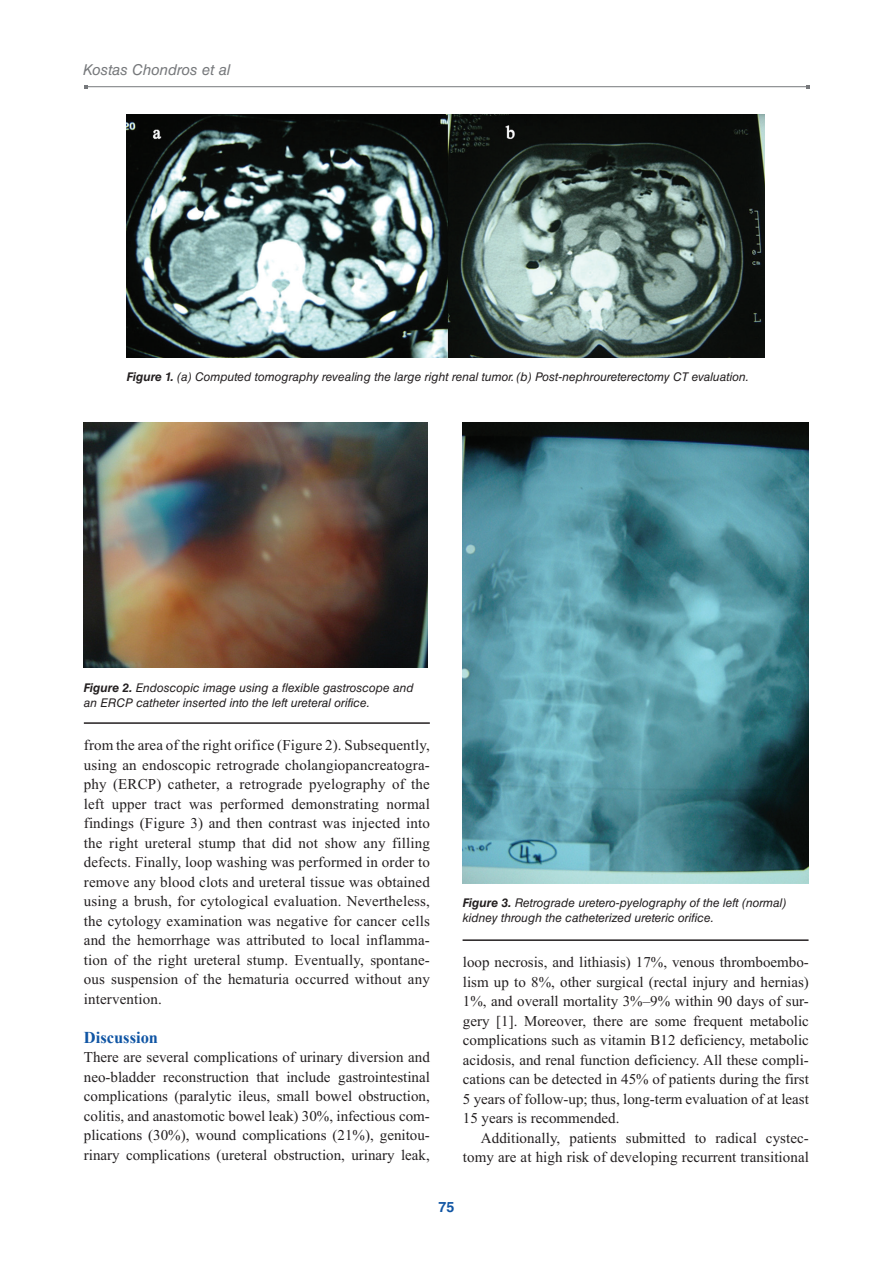
<style>
.page{position:relative;width:893px;height:1263px;background:#fff}
.page>*{position:absolute;margin:0;border:0;box-sizing:border-box;transform-origin:0 0}
.t1{font:700 16.5px "Times New Roman";color:#1055a4}
.t2{font:15px/19.5px "Times New Roman";letter-spacing:.005em;color:#231f20;text-align:justify}
.t3{font:italic 15px "Helvetica LT Std";color:#76787b}
.t4{font:700 14.25px "Helvetica LT Std";color:#1055a4}
.t5{font:italic 12px/14.4px "Helvetica LT Std";color:#231f20}
.s1{font-weight:700}
</style>
<div class="page">
<hr style="left:86px;top:86px;width:721px;height:1px;background:#76787b">
<hr style="left:84px;top:722px;width:346px;height:2px;background:#231f20">
<img style="left:127px;top:114px;width:638px;height:243px">
<img style="left:84px;top:422px;width:343px;height:246px">
<img style="left:463px;top:422px;width:345px;height:461px">
<hr style="left:463px;top:939px;width:345px;height:2px;background:#231f20">
<p class="t3" style="left:83px;top:61px;width:149px">Kostas Chondros et al</p>
<p class="t5" style="left:127px;top:369px;width:624px"><span class="s1">Figure 1.</span> (a) Computed tomography revealing the large right renal tumor. (b) Post-nephroureterectomy CT evaluation.</p>
<p class="t5" style="left:84px;top:681px;width:332px"><span class="s1">Figure 2.</span> Endoscopic image using a flexible gastroscope and an ERCP catheter inserted into the left ureteral orifice.</p>
<p class="t2" style="left:84px;top:735px;width:348px">from the area of the right orifice (Figure 2). Subsequently, using an endoscopic retrograde cholangiopancreatogra&shy;phy (ERCP) catheter, a retrograde pyelography of the left upper tract was performed demonstrating normal findings (Figure 3) and then contrast was injected into the right ureteral stump that did not show any filling defects. Finally, loop washing was performed in order to remove any blood clots and ureteral tissue was obtained using a brush, for cytological evaluation. Nevertheless, the cytology examination was negative for cancer cells and the hemorrhage was attributed to local inflamma&shy;tion of the right ureteral stump. Eventually, spontane&shy;ous suspension of the hematuria occurred without any intervention.</p>
<p class="t1" style="left:84px;top:1026px;width:76px">Discussion</p>
<p class="t2" style="left:84px;top:1047px;width:347px">There are several complications of urinary diversion and neo-bladder reconstruction that include gastrointestinal complications (paralytic ileus, small bowel obstruction, colitis, and anastomotic bowel leak) 30%, infectious com&shy;plications (30%), wound complications (21%), genitou&shy;rinary complications (ureteral obstruction, urinary leak,</p>
<p class="t5" style="left:463px;top:896px;width:325px"><span class="s1">Figure 3.</span> Retrograde uretero-pyelography of the left (normal) kidney through the catheterized ureteric orifice.</p>
<p class="t2" style="left:463px;top:952px;width:347px">loop necrosis, and lithiasis) 17%, venous thromboembo&shy;lism up to 8%, other surgical (rectal injury and hernias)<br>1%, and overall mortality 3%–9% within 90 days of sur&shy;gery [1]. Moreover, there are some frequent metabolic complications such as vitamin B12 deficiency, metabolic acidosis, and renal function deficiency. All these compli&shy;cations can be detected in 45% of patients during the first 5 years of follow-up; thus, long-term evaluation of at least 15 years is recommended.</p>
<p class="t2" style="left:463px;top:1128px;width:348px;text-align:right">Additionally, patients submitted to radical cystec&shy;tomy are at high risk of developing recurrent transitional</p>
<p class="t4" style="left:439px;top:1198px;width:17px">75</p>
</div>
